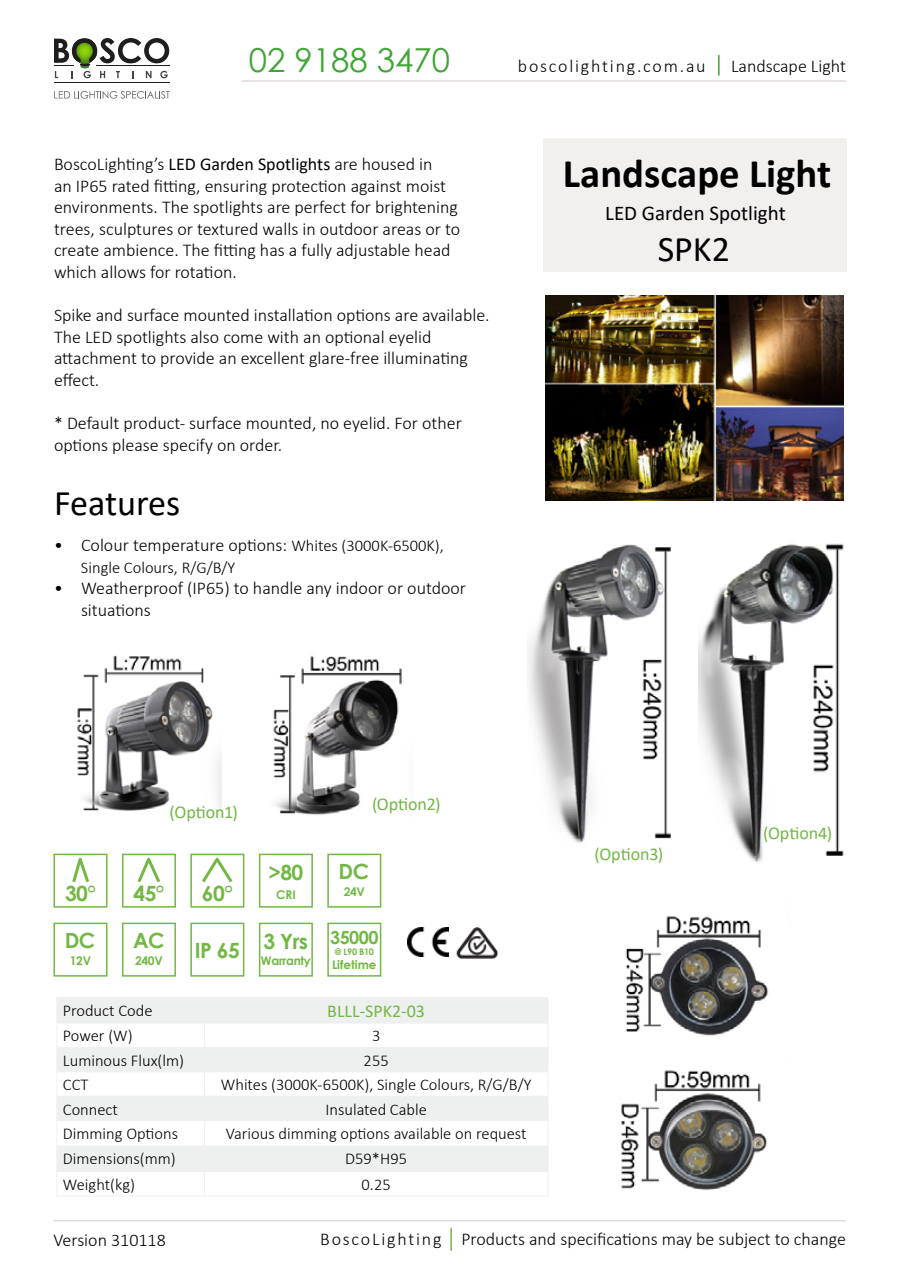
<style>
.page{position:relative;width:900px;height:1275px;background:#fff}
.page>*{position:absolute;margin:0;border:0;box-sizing:border-box;transform-origin:0 0}
.t1{font:700 40.8px "Calibri";color:#000}
.t2{font:36.15px "Calibri";color:#000}
.t3{font:33px "Century Gothic";color:#3fa535}
.t4{font:700 21px "Century Gothic";letter-spacing:-.025em;color:#72b845}
.t5{font:21px "Calibri";color:#000}
.t6{font:300 18px/21.6px "Calibri";color:#000}
.t7{font:18px "Calibri";color:#72b845}
.t8{font:300 18px "Calibri";letter-spacing:.1em;color:#000}
.t9{font:700 18px "Century Gothic";letter-spacing:-.025em;color:#72b845}
.t10{font:300 16.5px "Calibri";color:#000}
.t11{font:700 12px "Century Gothic";letter-spacing:-.025em;color:#72b845}
.t12{font:700 12px "Century Gothic";color:#72b845}
.t13{font:700 9px "Century Gothic";letter-spacing:-.025em;color:#72b845}
.s1{font-weight:400}
.s2{font-size:16.5px}
</style>
<div class="page">
<hr style="left:54px;top:82px;width:115px;height:1px;background:#1f1e1c">
<svg style="left:54px;top:38px;width:115px;height:40px"></svg>
<svg style="left:54px;top:91px;width:116px;height:8px"></svg>
<hr style="left:718px;top:55px;width:2px;height:21px;background:#3fa535">
<hr style="left:242px;top:81px;width:604px;height:1px;background:#d3cac9">
<hr style="left:54px;top:1221px;width:792px;height:1px;background:#d3cac9">
<hr style="left:450px;top:1228px;width:2px;height:23px;background:#72b845">
<div style="left:544px;top:139px;width:303px;height:133px;background:#f2efef"></div>
<img style="left:408px;top:928px;width:40px;height:29px">
<img style="left:456px;top:928px;width:43px;height:30px">
<svg style="left:58px;top:998px;width:490px;height:173px;fill:#eeefef"></svg>
<hr style="left:57px;top:997px;width:147px;height:1px;background:#f2efef">
<hr style="left:204px;top:997px;width:344px;height:1px;background:#f2efef">
<hr style="left:57px;top:1023px;width:147px;height:1px;background:#f2efef">
<hr style="left:204px;top:1023px;width:344px;height:1px;background:#f2efef">
<hr style="left:57px;top:1047px;width:147px;height:1px;background:#f2efef">
<hr style="left:204px;top:1047px;width:344px;height:1px;background:#f2efef">
<hr style="left:57px;top:1072px;width:147px;height:1px;background:#f2efef">
<hr style="left:204px;top:1072px;width:344px;height:1px;background:#f2efef">
<hr style="left:57px;top:1096px;width:147px;height:1px;background:#f2efef">
<hr style="left:204px;top:1096px;width:344px;height:1px;background:#f2efef">
<hr style="left:57px;top:1120px;width:147px;height:1px;background:#f2efef">
<hr style="left:204px;top:1120px;width:344px;height:1px;background:#f2efef">
<hr style="left:57px;top:1146px;width:147px;height:1px;background:#f2efef">
<hr style="left:204px;top:1146px;width:344px;height:1px;background:#f2efef">
<hr style="left:57px;top:1171px;width:147px;height:1px;background:#f2efef">
<svg style="left:57px;top:998px;width:1px;height:198px"></svg>
<hr style="left:204px;top:1171px;width:344px;height:1px;background:#f2efef">
<svg style="left:204px;top:998px;width:1px;height:198px"></svg>
<hr style="left:57px;top:1196px;width:147px;height:1px;background:#f2efef">
<hr style="left:204px;top:1196px;width:344px;height:1px;background:#f2efef">
<img style="left:545px;top:296px;width:299px;height:204px">
<div style="left:327px;top:854px;width:54px;height:54px;border:2px solid #72b845"></div>
<div style="left:54px;top:923px;width:54px;height:54px;border:2px solid #72b845"></div>
<div style="left:259px;top:923px;width:54px;height:54px;border:2px solid #72b845"></div>
<div style="left:259px;top:854px;width:54px;height:54px;border:2px solid #72b845"></div>
<div style="left:190px;top:923px;width:54px;height:54px;border:2px solid #72b845"></div>
<div style="left:327px;top:923px;width:54px;height:54px;border:2px solid #72b845"></div>
<div style="left:122px;top:923px;width:54px;height:54px;border:2px solid #72b845"></div>
<div style="left:190px;top:854px;width:54px;height:54px;border:2px solid #72b845"></div>
<svg style="left:200px;top:854px;width:35px;height:29px"></svg>
<img style="left:273px;top:655px;width:129px;height:160px">
<img style="left:698px;top:543px;width:146px;height:319px">
<img style="left:620px;top:1070px;width:147px;height:120px">
<img style="left:77px;top:655px;width:144px;height:157px">
<img style="left:528px;top:544px;width:143px;height:299px">
<img style="left:625px;top:916px;width:144px;height:120px">
<div style="left:54px;top:854px;width:54px;height:54px;border:2px solid #72b845"></div>
<svg style="left:70px;top:853px;width:21px;height:30px"></svg>
<div style="left:122px;top:854px;width:54px;height:54px;border:2px solid #72b845"></div>
<svg style="left:136px;top:853px;width:26px;height:30px"></svg>
<h3 class="t3" style="left:249px;top:37px;width:203px">02 9188 3470</h3>
<p class="t8" style="left:518px;top:55px;width:189px">boscolighting.com.au</p>
<p class="t6" style="left:731px;top:57px;width:116px">Landscape Light</p>
<p class="t6" style="left:54px;top:155px;width:408px">BoscoLighting’s <span class="s1">LED Garden Spotlights</span> are housed in<br>an IP65 rated fitting, ensuring protection against moist environments. The spotlights are perfect for brightening trees, sculptures or textured walls in outdoor areas or to create ambience. The fitting has a fully adjustable head which allows for rotation.</p>
<p class="t6" style="left:54px;top:306px;width:437px">Spike and surface mounted installation options are available.<br>The LED spotlights also come with an optional eyelid attachment to provide an excellent glare-free illuminating effect.</p>
<p class="t6" style="left:54px;top:414px;width:409px">* Default product- surface mounted, no eyelid. For other options please specify on order.</p>
<h2 class="t2" style="left:54px;top:478px;width:128px">Features</h2>
<p class="t6" style="left:54px;top:536px;width:391px">• Colour temperature options: <span class="s2">Whites (3000K-6500K),</span></p>
<p class="t10" style="left:81px;top:557px;width:156px">Single Colours, R/G/B/Y</p>
<p class="t6" style="left:81px;top:579px;width:387px;text-indent:-27px">• Weatherproof (IP65) to handle any indoor or outdoor situations</p>
<h1 class="t1" style="left:563px;top:145px;width:270px">Landscape Light</h1>
<p class="t5" style="left:605px;top:198px;width:182px">LED Garden Spotlight</p>
<h2 class="t2" style="left:658px;top:224px;width:74px">SPK2</h2>
<p class="t7" style="left:170px;top:799px;width:70px">(Option1)</p>
<p class="t7" style="left:372px;top:792px;width:70px">(Option2)</p>
<p class="t4" style="left:65px;top:878px;width:32px">30°</p>
<p class="t4" style="left:134px;top:878px;width:32px">45°</p>
<p class="t4" style="left:202px;top:878px;width:32px">60°</p>
<p class="t4" style="left:268px;top:856px;width:37px">&gt;80</p>
<p class="t11" style="left:276px;top:886px;width:21px">CRI</p>
<p class="t4" style="left:339px;top:856px;width:32px">DC</p>
<p class="t11" style="left:344px;top:882px;width:23px">24V</p>
<p class="t4" style="left:65px;top:925px;width:32px">DC</p>
<p class="t11" style="left:70px;top:951px;width:23px">12V</p>
<p class="t4" style="left:133px;top:925px;width:33px">AC</p>
<p class="t11" style="left:135px;top:951px;width:29px">240V</p>
<p class="t4" style="left:195px;top:934px;width:46px">IP 65</p>
<p class="t4" style="left:264px;top:925px;width:46px">3 Yrs</p>
<p class="t11" style="left:261px;top:952px;width:51px">Warranty</p>
<p class="t9" style="left:330px;top:924px;width:50px">35000</p>
<p class="t13" style="left:335px;top:945px;width:41px">@ L90 B10</p>
<p class="t12" style="left:332px;top:956px;width:46px">Lifetime</p>
<p class="t7" style="left:595px;top:842px;width:70px">(Option3)</p>
<p class="t7" style="left:763px;top:821px;width:70px">(Option4)</p>
<p class="t10" style="left:63px;top:1000px;width:91px">Product Code</p>
<p class="t7" style="left:327px;top:999px;width:99px">BLLL-SPK2-03</p>
<p class="t10" style="left:63px;top:1026px;width:71px">Power (W)</p>
<p class="t10" style="left:372px;top:1026px;width:10px">3</p>
<p class="t10" style="left:63px;top:1050px;width:123px">Luminous Flux(lm)</p>
<p class="t10" style="left:364px;top:1050px;width:27px">255</p>
<p class="t10" style="left:63px;top:1074px;width:27px">CCT</p>
<p class="t10" style="left:221px;top:1074px;width:312px">Whites (3000K-6500K), Single Colours, R/G/B/Y</p>
<p class="t10" style="left:63px;top:1099px;width:57px">Connect</p>
<p class="t10" style="left:325px;top:1099px;width:103px">Insulated Cable</p>
<p class="t10" style="left:63px;top:1123px;width:117px">Dimming Options</p>
<p class="t10" style="left:226px;top:1123px;width:302px">Various dimming options available on request</p>
<p class="t10" style="left:63px;top:1149px;width:115px">Dimensions(mm)</p>
<p class="t10" style="left:345px;top:1149px;width:63px">D59*H95</p>
<p class="t10" style="left:63px;top:1174px;width:74px">Weight(kg)</p>
<p class="t10" style="left:362px;top:1174px;width:31px">0.25</p>
<p class="t6" style="left:54px;top:1231px;width:114px">Version 310118</p>
<p class="t6" style="left:320px;top:1229px;width:527px">BoscoLighting Products and specifications may be subject to change</p>
</div>
